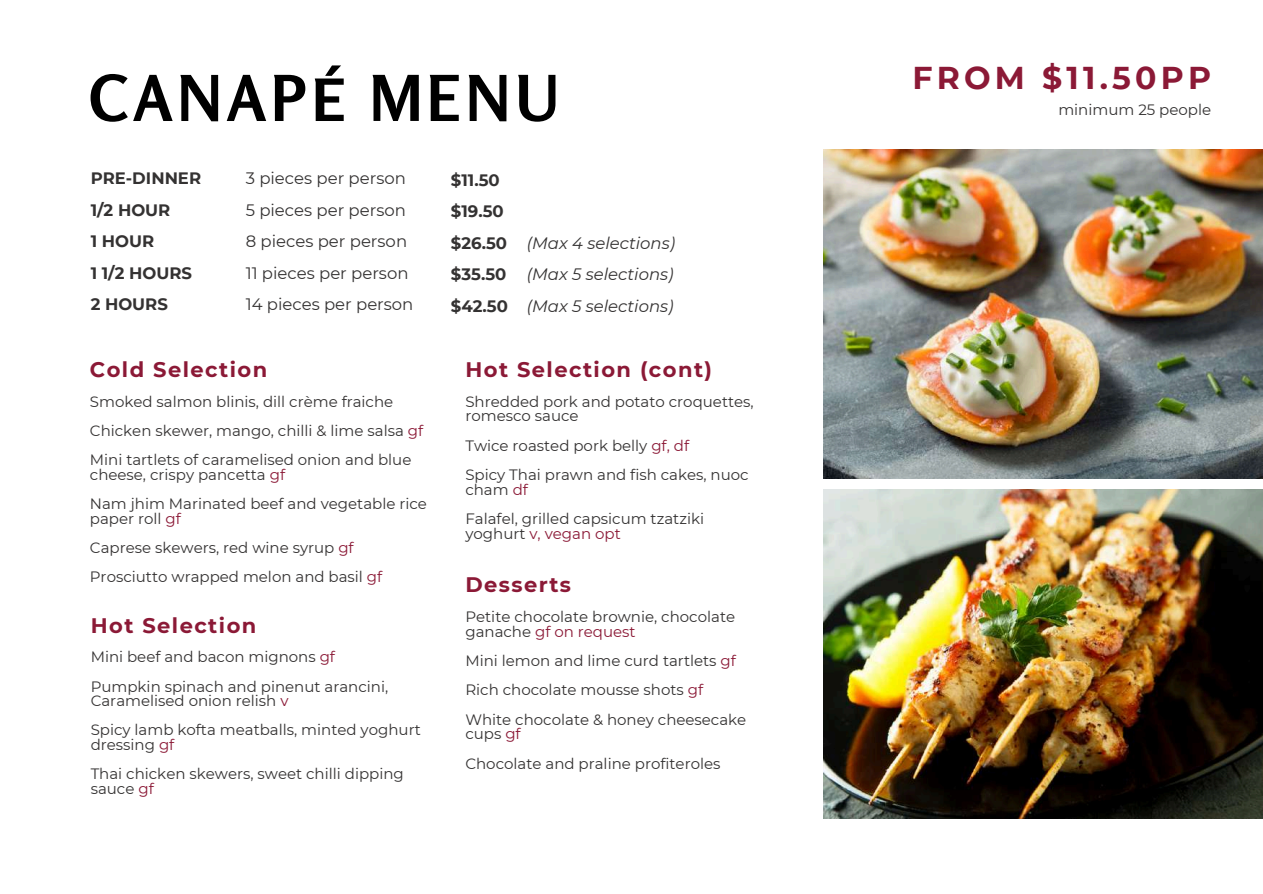
<style>
.page{position:relative;width:1263px;height:894px;background:#fff}
.page>*{position:absolute;margin:0;border:0;box-sizing:border-box;transform-origin:0 0}
.t1{font:700 63px "Rosario";letter-spacing:.07em;color:#000}
.t2{font:700 31.5px "Montserrat";letter-spacing:.135em;color:#8b1936}
.t3{font:700 21px "Montserrat";letter-spacing:.07em;color:#8b1936}
.t4{font:16.5px/31.5px "Montserrat";color:#343232}
.t5{font:700 16.5px/31.5px "Montserrat";color:#343232}
.t6{font:italic 16.5px/31.5px "Montserrat";color:#343232;text-align:justify}
.t7{font:15px/29.2px "Montserrat";color:#343232}
.t8{font:15px "Montserrat";color:#8b1936}
.s1{color:#8b1936}
.s2{color:#343232}
</style>
<div class="page">
<img style="left:824px;top:149px;width:438px;height:329px">
<img style="left:824px;top:489px;width:438px;height:328px">
<h1 class="t1" style="left:89px;top:59px;width:472px">CANAPÉ MENU</h1>
<h2 class="t2" style="left:912px;top:58px;width:300px">FROM $11.50PP</h2>
<p class="t7" style="left:1058px;top:95px;width:154px">minimum 25 people</p>
<p class="t5" style="left:91px;top:162px;width:112px">PRE-DINNER<br>1/2 HOUR<br>1 HOUR<br>1 1/2 HOURS<br>2 HOURS</p>
<p class="t4" style="left:246px;top:163px;width:169px">3 pieces per person<br>5 pieces per person<br>8 pieces per person<br>11 pieces per person<br>14 pieces per person</p>
<p class="t5" style="left:451px;top:164px;width:58px">$11.50 $19.50 $26.50 $35.50 $42.50</p>
<p class="t6" style="left:527px;top:227px;width:150px">(Max 4 selections) (Max 5 selections) (Max 5 selections)</p>
<h3 class="t3" style="left:90px;top:356px;width:179px">Cold Selection</h3>
<p class="t7" style="left:90px;top:386px;width:335px">Smoked salmon blinis, dill crème fraiche<br>Chicken skewer, mango, chilli &amp; lime salsa <span class="s1">gf<br></span>Mini tartlets of caramelised onion and blue</p>
<p class="t7" style="left:90px;top:460px;width:339px">cheese, crispy pancetta <span class="s1">gf<br></span>Nam jhim Marinated beef and vegetable rice</p>
<p class="t7" style="left:90px;top:503px;width:294px">paper roll <span class="s1">gf<br></span>Caprese skewers, red wine syrup <span class="s1">gf<br></span>Prosciutto wrapped melon and basil <span class="s1">gf</span></p>
<h3 class="t3" style="left:91px;top:612px;width:167px">Hot Selection</h3>
<p class="t7" style="left:91px;top:642px;width:299px">Mini beef and bacon mignons <span class="s1">gf<br></span>Pumpkin spinach and pinenut arancini,</p>
<p class="t7" style="left:91px;top:686px;width:332px">Caramelised onion relish <span class="s1">v<br></span>Spicy lamb kofta meatballs, minted yoghurt</p>
<p class="t7" style="left:91px;top:730px;width:315px">dressing <span class="s1">gf<br></span>Thai chicken skewers, sweet chilli dipping</p>
<p class="t7" style="left:91px;top:773px;width:65px">sauce <span class="s1">gf</span></p>
<h3 class="t3" style="left:465px;top:356px;width:248px">Hot Selection (cont)</h3>
<p class="t7" style="left:465px;top:394px;width:290px;line-height:14.7px">Shredded pork and potato croquettes, romesco sauce</p>
<p class="t7" style="left:465px;top:430px;width:285px">Twice roasted pork belly <span class="s1">gf, df<br></span>Spicy Thai prawn and fish cakes, nuoc</p>
<p class="t7" style="left:465px;top:474px;width:240px">cham <span class="s1">df<br></span>Falafel, grilled capsicum tzatziki</p>
<p class="t8" style="left:465px;top:524px;width:157px"><span class="s2">yoghurt</span> v, vegan opt</p>
<h3 class="t3" style="left:465px;top:571px;width:107px">Desserts</h3>
<p class="t7" style="left:465px;top:609px;width:271px;line-height:14.7px">Petite chocolate brownie, chocolate ganache <span class="s1">gf on request</span></p>
<p class="t7" style="left:465px;top:646px;width:282px">Mini lemon and lime curd tartlets <span class="s1">gf<br></span>Rich chocolate mousse shots <span class="s1">gf<br></span>White chocolate &amp; honey cheesecake</p>
<p class="t7" style="left:465px;top:719px;width:257px">cups <span class="s1">gf<br></span>Chocolate and praline profiteroles</p>
</div>
